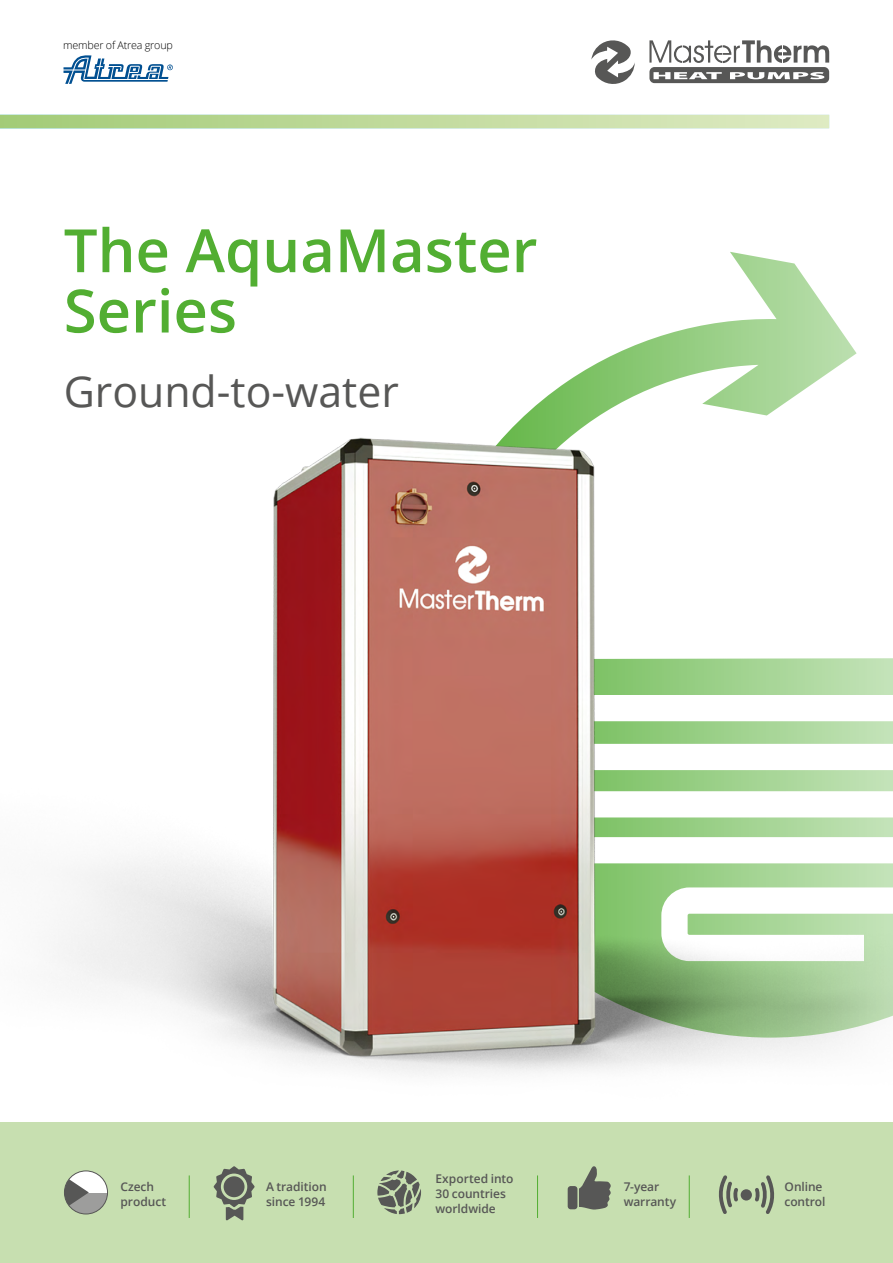
<style>
.page{position:relative;width:893px;height:1263px;background:#fff}
.page>*{position:absolute;margin:0;border:0;box-sizing:border-box;transform-origin:0 0}
.text{font:600 59.7px/60.3px "Open Sans";color:#52ae32}
.text-2{font:42.75px "Open Sans";color:#575756}
.t1{font:600 12px/15px "Open Sans";letter-spacing:-.005em;color:#575756}
.t2{font:300 10.8px "Open Sans";letter-spacing:-.02em;color:#000}
</style>
<div class="page">
<svg style="left:542px;top:252px;width:315px;height:148px"></svg>
<div style="left:0;top:1123px;width:893px;height:140px;background:#c7dfb0"></div>
<img style="left:54px;top:400px;width:839px;height:674px">
<div style="left:64px;top:1171px;width:44px;height:43px;background:#9d9d9c;border-radius:22px"></div>
<svg style="left:89px;top:1172px;width:19px;height:20px"></svg>
<svg style="left:64px;top:1172px;width:25px;height:42px"></svg>
<div style="left:64px;top:1170px;width:44px;height:44px;border:1px solid #575756;border-radius:50%"></div>
<svg style="left:214px;top:1166px;width:41px;height:54px"></svg>
<svg style="left:377px;top:1170px;width:44px;height:44px"></svg>
<div style="left:568px;top:1186px;width:9px;height:23px;background:#575756;border-radius:3px"></div>
<svg style="left:579px;top:1166px;width:32px;height:43px"></svg>
<hr style="left:189px;top:1175px;width:1px;height:43px;background:#52ae32">
<hr style="left:353px;top:1175px;width:1px;height:43px;background:#52ae32">
<hr style="left:537px;top:1175px;width:1px;height:43px;background:#52ae32">
<hr style="left:689px;top:1175px;width:1px;height:43px;background:#52ae32">
<svg style="left:755px;top:1175px;width:20px;height:39px"></svg>
<svg style="left:718px;top:1175px;width:20px;height:39px"></svg>
<div style="left:741px;top:1189px;width:11px;height:11px;background:#575756;border-radius:50%"></div>
<svg style="left:64px;top:55px;width:109px;height:29px"></svg>
<svg style="left:591px;top:40px;width:44px;height:44px"></svg>
<svg style="left:649px;top:40px;width:180px;height:43px"></svg>
<svg style="left:0;top:115px;width:829px;height:13px"></svg>
<p class="t2" style="left:63px;top:38px;width:111px">member of Atrea group</p>
<p class="text" style="left:64px;top:219px;width:475px">The AquaMaster<br>Series</p>
<p class="text-2" style="left:64px;top:362px;width:337px">Ground-to-water</p>
<p class="t1" style="left:435px;top:1171px;width:80px">Exported into<br>30 countries worldwide</p>
<p class="t1" style="left:120px;top:1179px;width:47px">Czech product</p>
<p class="t1" style="left:266px;top:1179px;width:62px">A tradition since 1994</p>
<p class="t1" style="left:624px;top:1179px;width:54px">7-year warranty</p>
<p class="t1" style="left:784px;top:1179px;width:43px">Online control</p>
</div>
